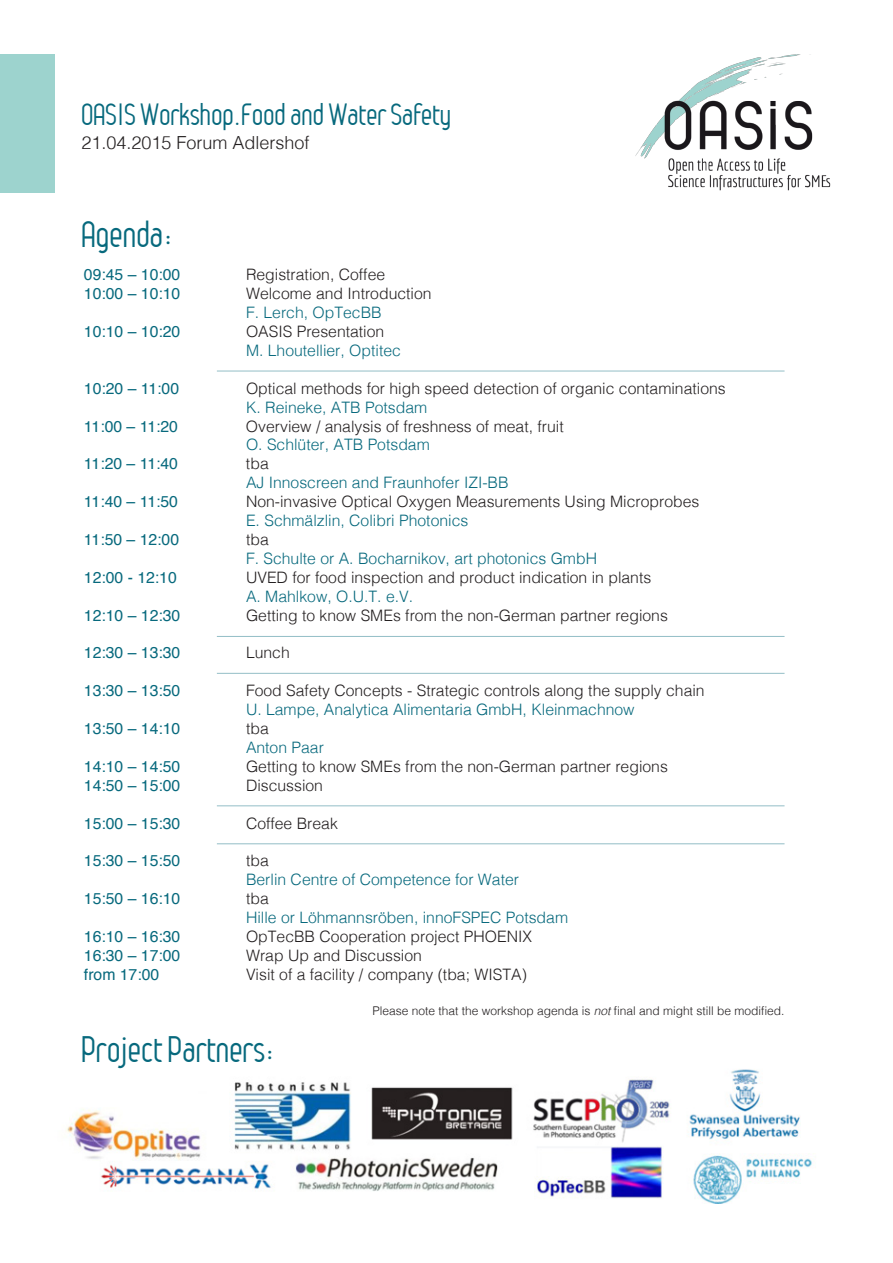
<style>
.page{position:relative;width:893px;height:1263px;background:#fff}
.page>*{position:absolute;margin:0;border:0;box-sizing:border-box;transform-origin:0 0}
.t1{font:36px "Leger";color:#07697d}
.t2{font:30px "Leger";color:#07697d}
.t3{font:300 18px "Helvetica";color:#231f20}
.t4{font:300 15.75px "Helvetica";color:#231f20}
.t5{font:300 15.75px "Helvetica";color:#07697d}
.t6{font:15.75px "Helvetica";color:#07697d}
.t7{font:300 12px "Helvetica";color:#231f20}
.s1{font-style:italic}
</style>
<div class="page">
<img style="left:66px;top:1069px;width:746px;height:134px">
<hr style="left:217px;top:371px;width:567px;height:1px;background:#07697d">
<hr style="left:217px;top:636px;width:567px;height:1px;background:#07697d">
<hr style="left:217px;top:805px;width:567px;height:1px;background:#07697d">
<hr style="left:217px;top:673px;width:567px;height:1px;background:#07697d">
<hr style="left:217px;top:843px;width:567px;height:1px;background:#07697d">
<img style="left:636px;top:54px;width:195px;height:137px">
<div style="left:0;top:54px;width:54px;height:139px;background:#9dd3ce"></div>
<p class="t2" style="left:81px;top:98px;width:371px">OASIS Workshop.Food and Water Safety</p>
<p class="t3" style="left:81px;top:127px;width:230px">21.04.2015 Forum Adlershof</p>
<p class="t1" style="left:81px;top:214px;width:93px">Agenda:</p>
<p class="t6" style="left:84px;top:263px;width:98px">09:45 – 10:00</p>
<p class="t4" style="left:246px;top:261px;width:141px">Registration, Coffee</p>
<p class="t6" style="left:84px;top:282px;width:98px">10:00 – 10:10</p>
<p class="t4" style="left:246px;top:280px;width:187px">Welcome and Introduction</p>
<p class="t5" style="left:246px;top:299px;width:137px">F. Lerch, OpTecBB</p>
<p class="t6" style="left:84px;top:319px;width:98px">10:10 – 10:20</p>
<p class="t4" style="left:246px;top:318px;width:140px">OASIS Presentation</p>
<p class="t5" style="left:246px;top:337px;width:156px">M. Lhoutellier, Optitec</p>
<p class="t6" style="left:84px;top:376px;width:97px">10:20 – 11:00</p>
<p class="t4" style="left:246px;top:375px;width:481px">Optical methods for high speed detection of organic contaminations</p>
<p class="t5" style="left:246px;top:394px;width:183px">K. Reineke, ATB Potsdam</p>
<p class="t6" style="left:84px;top:414px;width:96px">11:00 – 11:20</p>
<p class="t4" style="left:246px;top:413px;width:319px">Overview / analysis of freshness of meat, fruit</p>
<p class="t5" style="left:246px;top:431px;width:185px">O. Schlüter, ATB Potsdam</p>
<p class="t6" style="left:84px;top:452px;width:96px">11:20 – 11:40</p>
<p class="t4" style="left:246px;top:450px;width:24px">tba</p>
<p class="t5" style="left:246px;top:469px;width:264px">AJ Innoscreen and Fraunhofer IZI-BB</p>
<p class="t6" style="left:84px;top:489px;width:96px">11:40 – 11:50</p>
<p class="t4" style="left:246px;top:488px;width:455px">Non-invasive Optical Oxygen Measurements Using Microprobes</p>
<p class="t5" style="left:246px;top:507px;width:224px">E. Schmälzlin, Colibri Photonics</p>
<p class="t6" style="left:84px;top:527px;width:97px">11:50 – 12:00</p>
<p class="t4" style="left:246px;top:526px;width:24px">tba</p>
<p class="t5" style="left:246px;top:545px;width:353px">F. Schulte or A. Bocharnikov, art photonics GmbH</p>
<p class="t6" style="left:84px;top:565px;width:94px">12:00 - 12:10</p>
<p class="t4" style="left:246px;top:564px;width:407px">UVED for food inspection and product indication in plants</p>
<p class="t5" style="left:246px;top:583px;width:169px">A. Mahlkow, O.U.T. e.V.</p>
<p class="t6" style="left:84px;top:603px;width:98px">12:10 – 12:30</p>
<p class="t4" style="left:246px;top:602px;width:423px">Getting to know SMEs from the non-German partner regions</p>
<p class="t6" style="left:84px;top:641px;width:98px">12:30 – 13:30</p>
<p class="t4" style="left:246px;top:639px;width:45px">Lunch</p>
<p class="t6" style="left:84px;top:678px;width:98px">13:30 – 13:50</p>
<p class="t4" style="left:246px;top:677px;width:460px">Food Safety Concepts - Strategic controls along the supply chain</p>
<p class="t5" style="left:246px;top:696px;width:390px">U. Lampe, Analytica Alimentaria GmbH, Kleinmachnow</p>
<p class="t6" style="left:84px;top:716px;width:98px">13:50 – 14:10</p>
<p class="t4" style="left:246px;top:715px;width:24px">tba</p>
<p class="t5" style="left:246px;top:734px;width:79px">Anton Paar</p>
<p class="t6" style="left:84px;top:754px;width:98px">14:10 – 14:50</p>
<p class="t4" style="left:246px;top:753px;width:423px">Getting to know SMEs from the non-German partner regions</p>
<p class="t6" style="left:84px;top:773px;width:98px">14:50 – 15:00</p>
<p class="t4" style="left:246px;top:772px;width:79px">Discussion</p>
<p class="t6" style="left:84px;top:811px;width:98px">15:00 – 15:30</p>
<p class="t4" style="left:246px;top:809px;width:93px">Coffee Break</p>
<p class="t6" style="left:84px;top:849px;width:98px">15:30 – 15:50</p>
<p class="t4" style="left:246px;top:847px;width:24px">tba</p>
<p class="t5" style="left:246px;top:866px;width:275px">Berlin Centre of Competence for Water</p>
<p class="t6" style="left:84px;top:886px;width:98px">15:50 – 16:10</p>
<p class="t4" style="left:246px;top:885px;width:24px">tba</p>
<p class="t5" style="left:246px;top:904px;width:324px">Hille or Löhmannsröben, innoFSPEC Potsdam</p>
<p class="t6" style="left:84px;top:924px;width:98px">16:10 – 16:30</p>
<p class="t4" style="left:246px;top:923px;width:288px">OpTecBB Cooperation project PHOENIX</p>
<p class="t6" style="left:84px;top:943px;width:98px">16:30 – 17:00</p>
<p class="t4" style="left:246px;top:942px;width:177px">Wrap Up and Discussion</p>
<p class="t6" style="left:84px;top:962px;width:77px">from 17:00</p>
<p class="t4" style="left:246px;top:961px;width:282px">Visit of a facility / company (tba; WISTA)</p>
<p class="t1" style="left:81px;top:1029px;width:195px">Project Partners:</p>
<p class="t7" style="left:372px;top:1000px;width:414px">Please note that the workshop agenda is <span class="s1">not</span> final and might still be modified.</p>
</div>
